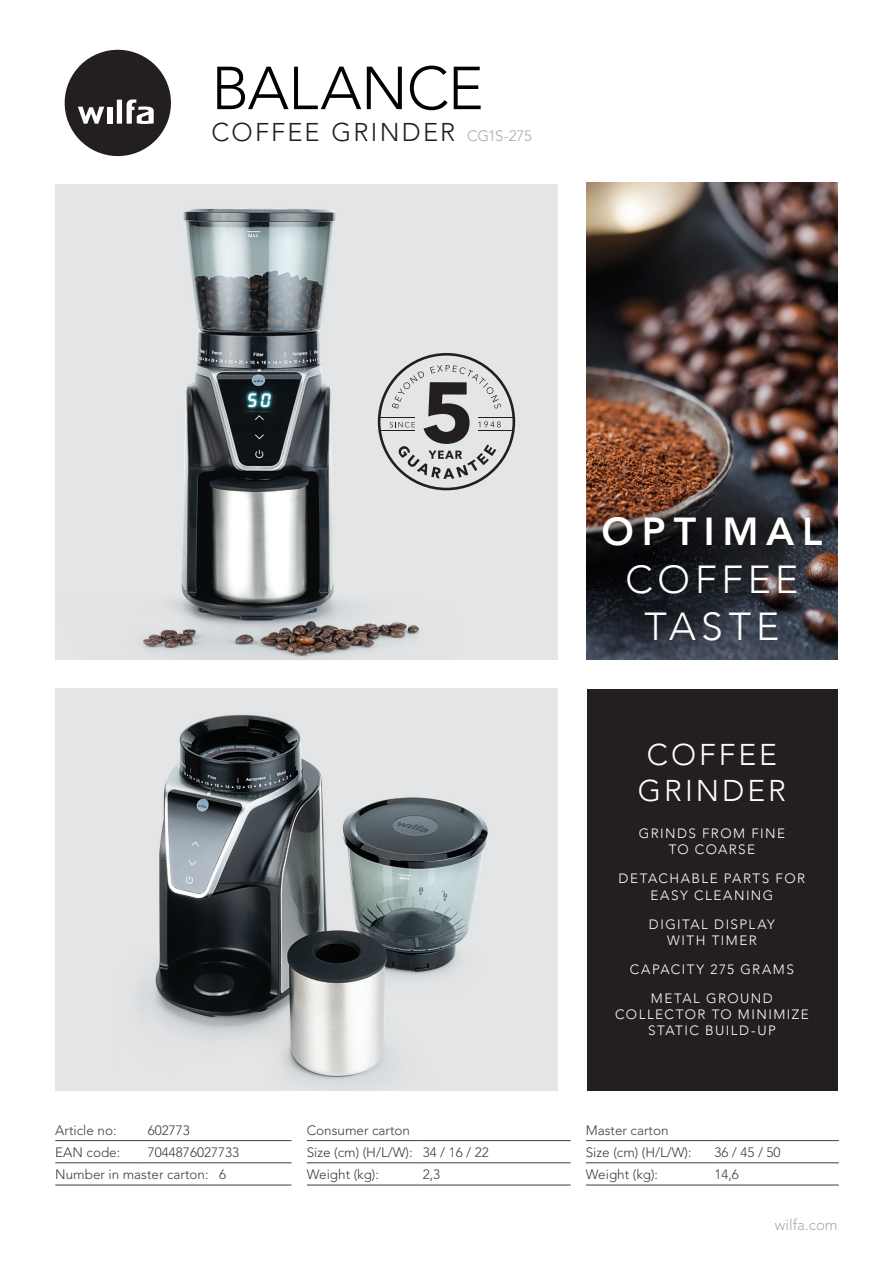
<style>
.page{position:relative;width:893px;height:1263px;background:#fff}
.page>*{position:absolute;margin:0;border:0;box-sizing:border-box;transform-origin:0 0}
.t1{font:300 60px "Avenir";letter-spacing:-.01em;color:#010205}
.t2{font:300 39px "Avenir";letter-spacing:.12em;color:#fff}
.t3{font:800 39px "Avenir";letter-spacing:.195em;color:#fff}
.t4{font:300 30px/36px "Avenir";letter-spacing:.1em;color:#fff}
.t5{font:300 25.5px "Avenir LT Std";letter-spacing:.08em;color:#231f20}
.t6{font:300 15px "Avenir LT Std";color:#a5a9ac}
.t7{font:300 13.5px "Avenir LT Pro";color:#3e3e3f}
.t8{font:300 13.5px/16.2px "Avenir";letter-spacing:.11em;color:#fff;text-align:center}
.s1{font-size:15px;color:#a8a9ad}
</style>
<div class="page">
<img style="left:586px;top:183px;width:252px;height:315px">
<div style="left:585px;top:498px;width:258px;height:166px;background:#000;opacity:.76"></div>
<div style="left:587px;top:689px;width:251px;height:402px;background:#231f20"></div>
<hr style="left:55px;top:1140px;width:87px;height:1px;background:#3e3e3f">
<hr style="left:142px;top:1140px;width:150px;height:1px;background:#3e3e3f">
<hr style="left:307px;top:1140px;width:116px;height:1px;background:#3e3e3f">
<hr style="left:423px;top:1140px;width:148px;height:1px;background:#3e3e3f">
<hr style="left:586px;top:1140px;width:128px;height:1px;background:#3e3e3f">
<hr style="left:714px;top:1140px;width:125px;height:1px;background:#3e3e3f">
<hr style="left:55px;top:1162px;width:87px;height:1px;background:#3e3e3f">
<hr style="left:142px;top:1162px;width:150px;height:1px;background:#3e3e3f">
<hr style="left:307px;top:1162px;width:116px;height:1px;background:#3e3e3f">
<hr style="left:423px;top:1162px;width:148px;height:1px;background:#3e3e3f">
<hr style="left:586px;top:1162px;width:128px;height:1px;background:#3e3e3f">
<hr style="left:714px;top:1162px;width:125px;height:1px;background:#3e3e3f">
<hr style="left:55px;top:1185px;width:87px;height:1px;background:#3e3e3f">
<hr style="left:142px;top:1185px;width:150px;height:1px;background:#3e3e3f">
<hr style="left:307px;top:1185px;width:116px;height:1px;background:#3e3e3f">
<hr style="left:423px;top:1185px;width:148px;height:1px;background:#3e3e3f">
<hr style="left:586px;top:1185px;width:128px;height:1px;background:#3e3e3f">
<hr style="left:714px;top:1185px;width:125px;height:1px;background:#3e3e3f">
<img style="left:55px;top:184px;width:503px;height:475px">
<img style="left:55px;top:689px;width:503px;height:402px">
<svg style="left:65px;top:50px;width:106px;height:106px"></svg>
<svg style="left:378px;top:353px;width:137px;height:137px;background:#bcbcbe"></svg>
<p class="t1" style="left:211px;top:53px;width:274px">BALANCE</p>
<p class="t5" style="left:211px;top:117px;width:322px">COFFEE GRINDER <span class="s1">CG1S-275</span></p>
<p class="t3" style="left:602px;top:501px;width:222px">OPTIMAL</p>
<p class="t2" style="left:625px;top:556px;width:175px">COFFEE</p>
<p class="t2" style="left:644px;top:604px;width:136px">TASTE</p>
<p class="t4" style="left:638px;top:736px;width:150px">COFFEE<br>GRINDER</p>
<p class="t8" style="left:639px;top:825px;width:148px">GRINDS FROM FINE<br>TO COARSE</p>
<p class="t8" style="left:619px;top:871px;width:188px">DETACHABLE PARTS FOR<br>EASY CLEANING</p>
<p class="t8" style="left:649px;top:916px;width:128px">DIGITAL DISPLAY<br>WITH TIMER</p>
<p class="t8" style="left:630px;top:961px;width:165px">CAPACITY 275 GRAMS</p>
<p class="t8" style="left:615px;top:990px;width:195px">METAL GROUND<br>COLLECTOR TO MINIMIZE<br>STATIC BUILD-UP</p>
<p class="t7" style="left:55px;top:1122px;width:63px">Article no:</p>
<p class="t7" style="left:148px;top:1122px;width:44px">602773</p>
<p class="t7" style="left:307px;top:1122px;width:105px">Consumer carton</p>
<p class="t7" style="left:586px;top:1122px;width:84px">Master carton</p>
<p class="t7" style="left:55px;top:1144px;width:67px">EAN code:</p>
<p class="t7" style="left:148px;top:1144px;width:93px">7044876027733</p>
<p class="t7" style="left:307px;top:1144px;width:107px">Size (cm) (H/L/W):</p>
<p class="t7" style="left:423px;top:1144px;width:68px">34 / 16 / 22</p>
<p class="t7" style="left:586px;top:1144px;width:107px">Size (cm) (H/L/W):</p>
<p class="t7" style="left:714px;top:1144px;width:68px">36 / 45 / 50</p>
<p class="t7" style="left:55px;top:1166px;width:172px">Number in master carton: 6</p>
<p class="t7" style="left:307px;top:1166px;width:74px">Weight (kg):</p>
<p class="t7" style="left:423px;top:1166px;width:19px">2,3</p>
<p class="t7" style="left:586px;top:1166px;width:74px">Weight (kg):</p>
<p class="t7" style="left:714px;top:1166px;width:26px">14,6</p>
<p class="t6" style="left:775px;top:1216px;width:64px">wilfa.com</p>
</div>
